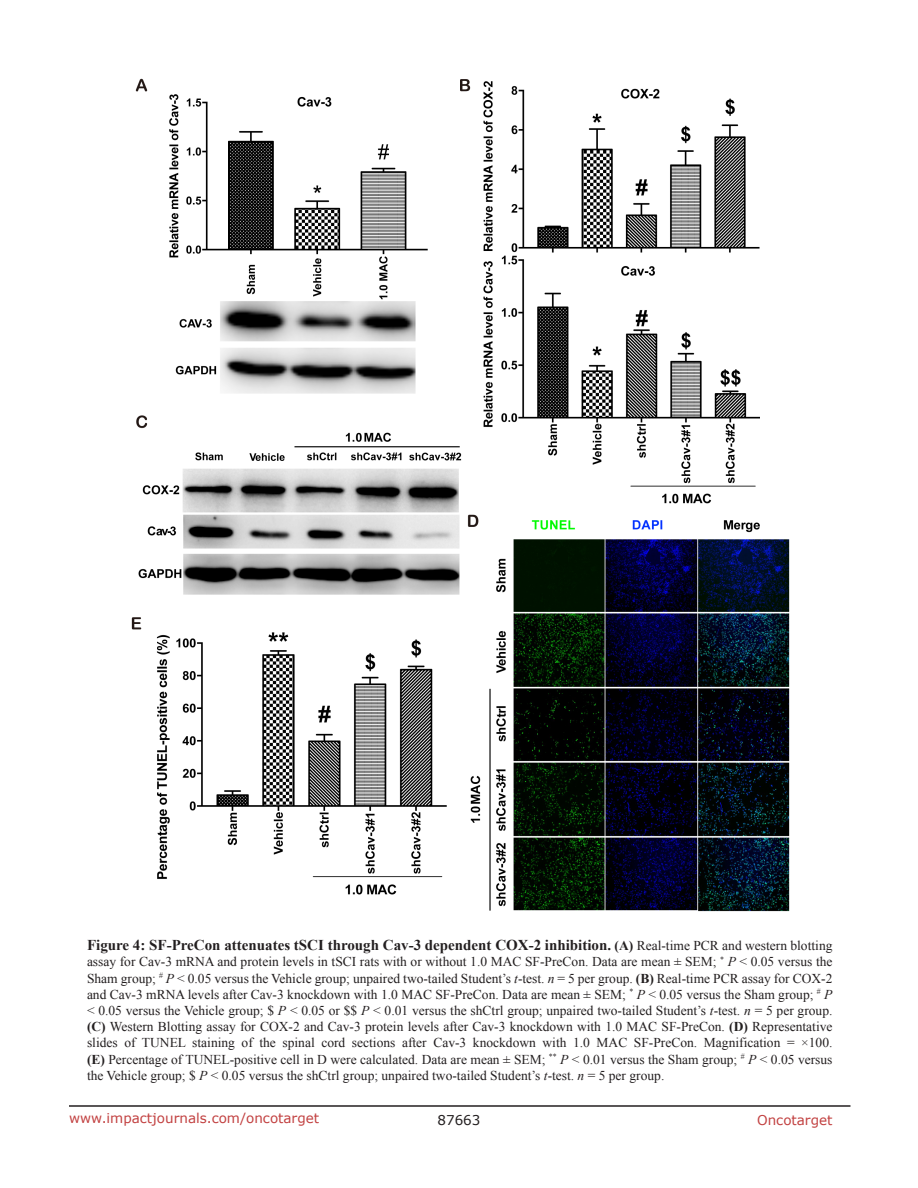
<style>
.page{position:relative;width:918px;height:1188px;background:#fff}
.page>*{position:absolute;margin:0;border:0;box-sizing:border-box;transform-origin:0 0}
.figuretext{font:700 15px "Times New Roman";color:#231f20}
.figuretext-2{font:13.5px/16.2px "Times New Roman";color:#231f20;text-align:justify}
.t1{font:13.5px "Verdana";color:#c24141}
.t2{font:13.5px "Verdana";color:#231f20}
.s1{font-size:13.5px}
.s2{font-weight:400;font-size:13.5px}
.s3{font-style:italic}
.s4{font-weight:700}
</style>
<div class="page">
<hr style="left:69px;top:1105px;width:781px;height:2px;background:#231f20">
<img style="left:131px;top:78px;width:659px;height:834px">
<p class="figuretext" style="left:87px;top:935px;width:747px">Figure 4: SF-PreCon attenuates tSCI through Cav-3 dependent COX-2 inhibition. <span class="s1">(A)</span> <span class="s2">Real-time PCR and western blotting</span></p>
<p class="figuretext-2" style="left:87px;top:953px;width:747px">assay for Cav-3 mRNA and protein levels in tSCI rats with or without 1.0 MAC SF-PreCon. Data are mean ± SEM; <sup>*</sup> <span class="s3">P</span> &lt; 0.05 versus the Sham group; <sup>#</sup> <span class="s3">P</span> &lt; 0.05 versus the Vehicle group; unpaired two-tailed Student’s <span class="s3">t</span>-test. <span class="s3">n</span> = 5 per group. <span class="s4">(B)</span> Real-time PCR assay for COX-2 and Cav-3 mRNA levels after Cav-3 knockdown with 1.0 MAC SF-PreCon. Data are mean ± SEM; <sup>*</sup> <span class="s3">P</span> &lt; 0.05 versus the Sham group; <sup>#</sup> <span class="s3">P </span>&lt; 0.05 versus the Vehicle group; $ <span class="s3">P</span> &lt; 0.05 or $$ <span class="s3">P</span> &lt; 0.01 versus the shCtrl group; unpaired two-tailed Student’s <span class="s3">t</span>-test. <span class="s3">n</span> = 5 per group. <span class="s4">(C)</span> Western Blotting assay for COX-2 and Cav-3 protein levels after Cav-3 knockdown with 1.0 MAC SF-PreCon. <span class="s4">(D)</span> Representative slides of TUNEL staining of the spinal cord sections after Cav-3 knockdown with 1.0 MAC SF-PreCon. Magnification = ×100. <span class="s4">(E)</span> Percentage of TUNEL-positive cell in D were calculated. Data are mean ± SEM; <sup>**</sup> <span class="s3">P</span> &lt; 0.01 versus the Sham group; <sup>#</sup> <span class="s3">P</span> &lt; 0.05 versus the Vehicle group; $ <span class="s3">P</span> &lt; 0.05 versus the shCtrl group; unpaired two-tailed Student’s <span class="s3">t</span>-test. <span class="s3">n</span> = 5 per group.</p>
<p class="t1" style="left:69px;top:1109px;width:252px">www.impactjournals.com/oncotarget</p>
<p class="t2" style="left:438px;top:1111px;width:44px">87663</p>
<p class="t1" style="left:757px;top:1111px;width:77px">Oncotarget</p>
</div>
